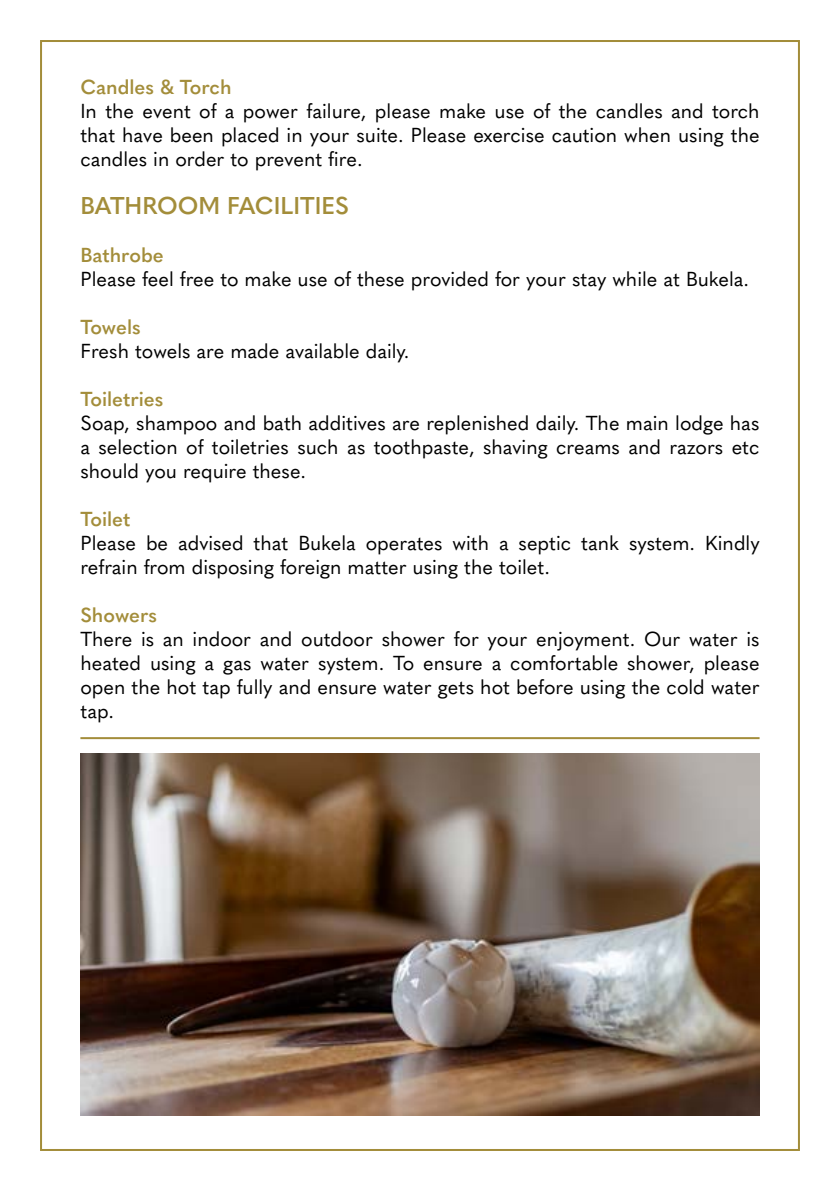
<style>
.page{position:relative;width:840px;height:1191px;background:#fff}
.page>*{position:absolute;margin:0;border:0;box-sizing:border-box;transform-origin:0 0}
.t1{font:600 24px "Quasimoda";color:#a38d3a}
.t2{font:20px/24px "Quasimoda";color:#000;text-align:justify}
.t3{font:600 20px "Quasimoda";color:#a38d3a}
</style>
<div class="page">
<hr style="left:80px;top:737px;width:679px;height:2px;background:#a38d3a">
<img style="left:80px;top:753px;width:679px;height:362px">
<p class="t3" style="left:80px;top:72px;width:153px">Candles &amp; Torch</p>
<p class="t2" style="left:80px;top:98px;width:680px">In the event of a power failure, please make use of the candles and torch that have been placed in your suite. Please exercise caution when using the candles in order to prevent fire.</p>
<p class="t1" style="left:80px;top:187px;width:270px">BATHROOM FACILITIES</p>
<p class="t3" style="left:80px;top:240px;width:85px">Bathrobe</p>
<p class="t2" style="left:80px;top:266px;width:669px">Please feel free to make use of these provided for your stay while at Bukela.</p>
<p class="t3" style="left:80px;top:312px;width:62px">Towels</p>
<p class="t2" style="left:80px;top:338px;width:330px">Fresh towels are made available daily.</p>
<p class="t3" style="left:80px;top:384px;width:84px">Toiletries</p>
<p class="t2" style="left:80px;top:410px;width:680px">Soap, shampoo and bath additives are replenished daily. The main lodge has a selection of toiletries such as toothpaste, shaving creams and razors etc should you require these.</p>
<p class="t3" style="left:80px;top:504px;width:51px">Toilet</p>
<p class="t2" style="left:80px;top:530px;width:680px">Please be advised that Bukela operates with a septic tank system. Kindly refrain from disposing foreign matter using the toilet.</p>
<p class="t3" style="left:80px;top:600px;width:78px">Showers</p>
<p class="t2" style="left:80px;top:626px;width:680px">There is an indoor and outdoor shower for your enjoyment. Our water is heated using a gas water system. To ensure a comfortable shower, please open the hot tap fully and ensure water gets hot before using the cold water tap.</p>
</div>
